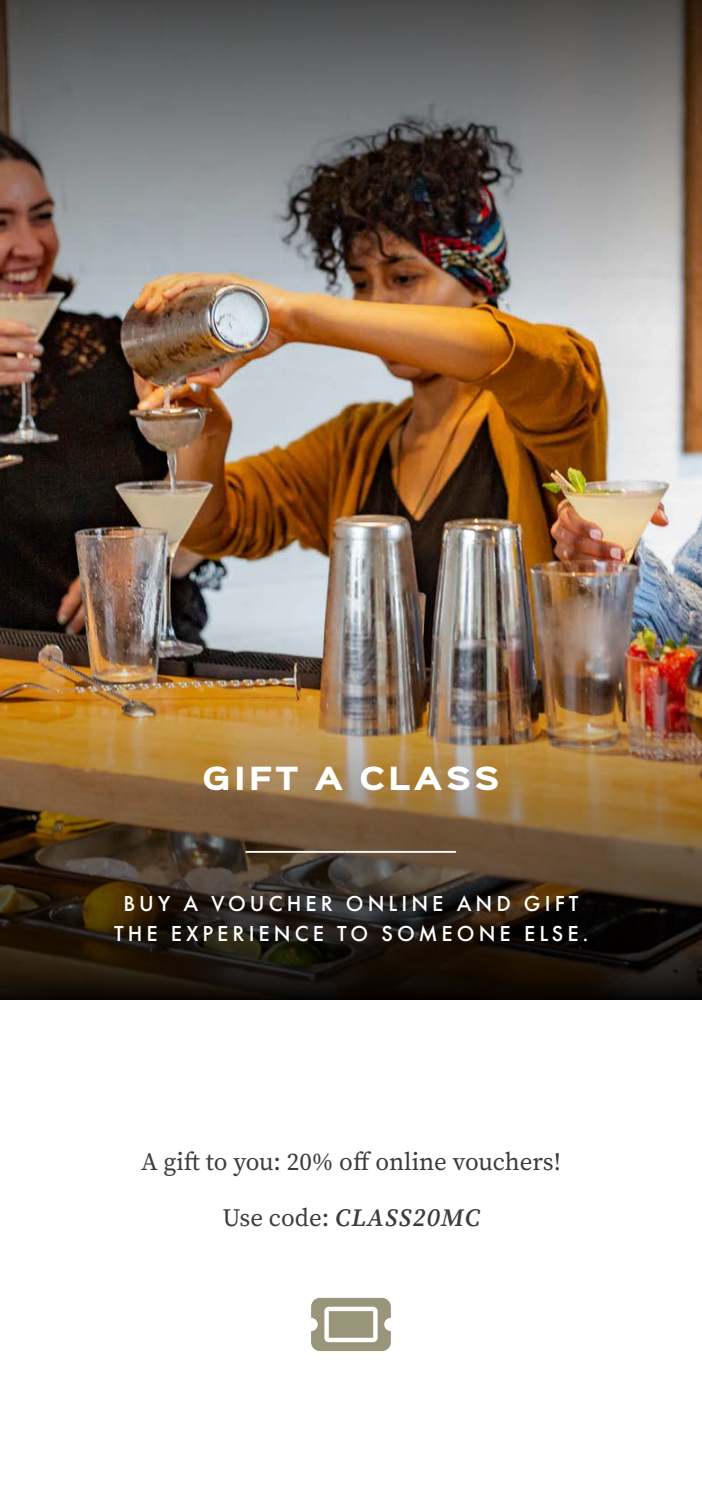
<style>
.page{position:relative;width:702px;height:1489px;background:#fff}
.page>*{position:absolute;margin:0;border:0;box-sizing:border-box;transform-origin:0 0}
.t1{font:28.75px "Futura PT";color:#fff}
.t2{font:900 28.75px "Sinkin Sans 800";letter-spacing:.125em;color:#fff}
.t3{font:25px "Source Serif Pro";color:#3c3c3b}
.t4{font:italic 600 25px "Source Serif Pro";letter-spacing:.05em;color:#3c3c3b}
.t5{font:500 22.5px/30px "Futura PT";letter-spacing:.18em;color:#fff;text-align:center}
.s1{font-weight:400;font-style:normal}
</style>
<div class="page">
<img style="left:0;top:326px;width:702px;height:291px">
<img style="left:0;top:0;width:702px;height:326px">
<img style="left:0;top:617px;width:702px;height:382px">
<p class="t2" style="left:202px;top:763px;width:298px">GIFT A CLASS</p>
<p class="t1" style="left:244px;top:831px;width:216px">–––––––––––––––––</p>
<p class="t5" style="left:114px;top:888px;width:475px">BUY A VOUCHER ONLINE AND GIFT<br>THE EXPERIENCE TO SOMEONE ELSE.</p>
<p class="t3" style="left:141px;top:1144px;width:421px">A gift to you: 20% off online vouchers!</p>
<p class="t4" style="left:222px;top:1200px;width:259px"><span class="s1">Use code:</span> CLASS20MC</p>
</div>
